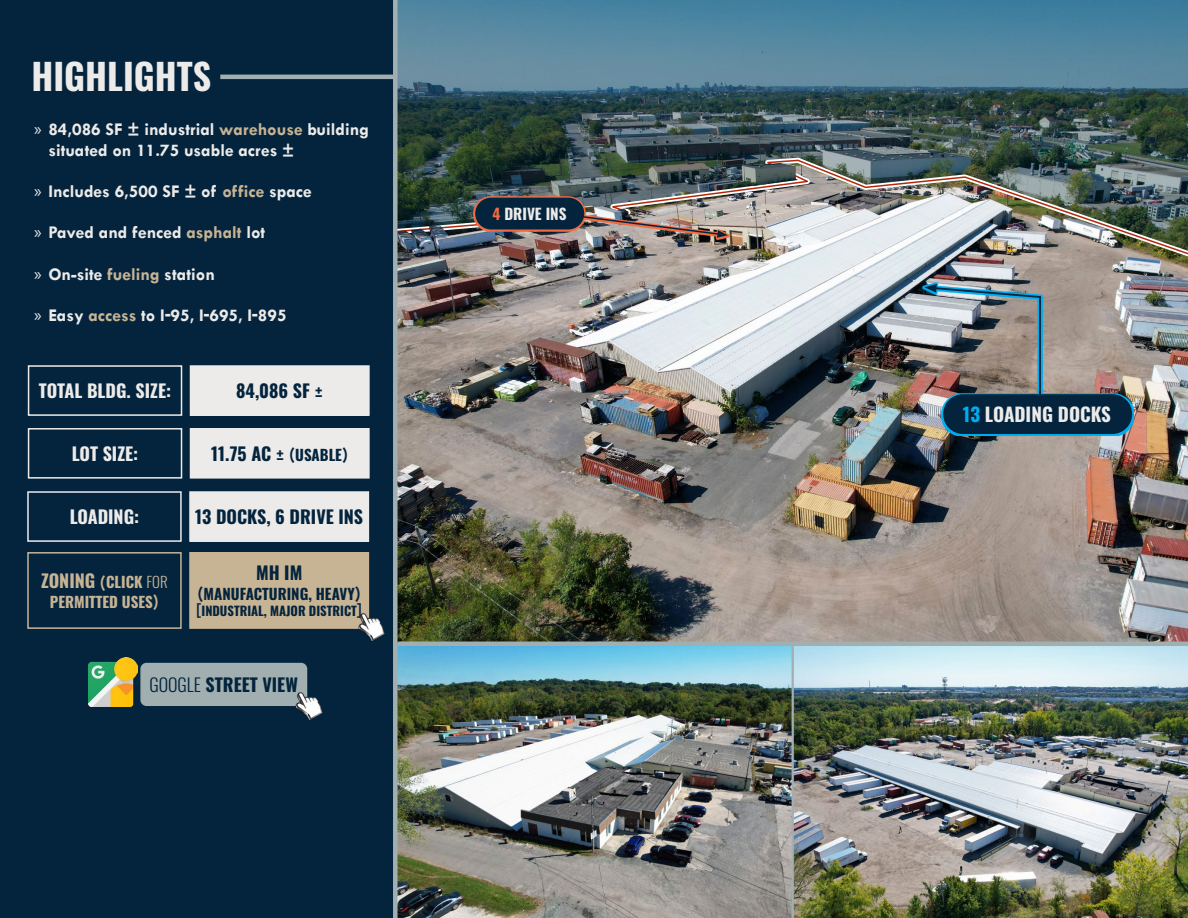
<style>
.page{position:relative;width:1188px;height:918px;background:#fff}
.page>*{position:absolute;margin:0;border:0;box-sizing:border-box;transform-origin:0 0}
.t1{font:700 36px "Oswald";color:#ecebe9}
.t2{font:700 19.05px "Oswald";color:#ecebe9}
.t3{font:700 18px/21px "Tw Cen";color:#ecebe9}
.t4{font:700 18px "Oswald";color:#04243d}
.t5{font:700 18px "Oswald";color:#ecebe9}
.t6{font:700 18px "Oswald";color:#c7b494}
.t7{font:700 15.15px "Oswald";color:#ecebe9}
.t8{font:700 15px "Oswald";color:#04243d}
.t9{font:700 15px "Oswald";color:#c7b494}
.t10{font:700 12.75px "Oswald";color:#04243d}
.s1{font-family:"Myriad Pro";font-weight:400}
.s2{color:#c7b494}
.s3{font-family:"Tw Cen";font-size:19.5px}
.s4{font-size:15px}
.s5{font-weight:300;font-size:15px}
.s6{font-family:"Tw Cen";font-size:18px}
.s7{font-weight:300}
.s8{color:#f26b41}
.s9{color:#00aeef}
</style>
<div class="page">
<img style="left:398px;top:0;width:790px;height:918px">
<div style="left:0;top:0;width:396px;height:918px;background:#04243d"></div>
<div style="left:28px;top:428px;width:154px;height:51px;border:2px solid #ecebe9"></div>
<div style="left:191px;top:429px;width:178px;height:49px;background:#ecebe9"></div>
<div style="left:190px;top:428px;width:180px;height:51px;border:2px solid #ecebe9"></div>
<img style="left:89px;top:658px;width:48px;height:48px">
<div style="left:141px;top:664px;width:166px;height:41px;background:#a1afb0;border-radius:5px"></div>
<div style="left:140px;top:663px;width:167px;height:43px;border:2px solid #a1afb0;border-radius:5px"></div>
<img style="left:296px;top:691px;width:26px;height:29px">
<hr style="left:220px;top:75px;width:176px;height:4px;background:#a1afb0">
<hr style="left:397px;top:642px;width:791px;height:4px;background:#a1afb0">
<div style="left:28px;top:365px;width:154px;height:51px;border:2px solid #ecebe9"></div>
<div style="left:191px;top:366px;width:178px;height:49px;background:#ecebe9"></div>
<div style="left:190px;top:365px;width:180px;height:51px;border:2px solid #ecebe9"></div>
<hr style="left:792px;top:644px;width:2px;height:274px;background:#a1afb0">
<div style="left:27px;top:552px;width:155px;height:77px;border:2px solid #c7b494"></div>
<div style="left:190px;top:553px;width:178px;height:75px;background:#c7b494"></div>
<div style="left:189px;top:552px;width:180px;height:77px;border:2px solid #c7b494"></div>
<img style="left:358px;top:612px;width:27px;height:29px">
<div style="left:27px;top:491px;width:155px;height:51px;border:2px solid #ecebe9"></div>
<div style="left:190px;top:492px;width:178px;height:49px;background:#ecebe9"></div>
<div style="left:189px;top:491px;width:180px;height:51px;border:2px solid #ecebe9"></div>
<div style="left:393px;top:0;width:5px;height:918px;background:#a1afb0"></div>
<img style="left:473px;top:196px;width:257px;height:43px">
<div style="left:476px;top:199px;width:107px;height:30px;background:#04243d;border-radius:15px"></div>
<div style="left:475px;top:198px;width:109px;height:32px;border:2px solid #04243d;border-radius:15px"></div>
<img style="left:572px;top:214px;width:156px;height:24px">
<img style="left:923px;top:282px;width:211px;height:154px">
<div style="left:944px;top:395px;width:187px;height:38px;background:#04243d;border-radius:19px"></div>
<div style="left:943px;top:394px;width:189px;height:40px;border:2px solid #04243d;border-radius:19px"></div>
<img style="left:924px;top:284px;width:118px;height:122px">
<p class="t1" style="left:31px;top:58px;width:181px">HIGHLIGHTS</p>
<p class="t3" style="left:48px;top:118px;width:322px;text-indent:-14px"><span class="s1">»</span> 84,086 SF ± industrial <span class="s2">warehouse</span> building situated on 11.75 usable acres ±</p>
<p class="t3" style="left:34px;top:180px;width:279px"><span class="s1">»</span> Includes 6,500 SF ± of <span class="s2">office</span> space</p>
<p class="t3" style="left:34px;top:222px;width:233px"><span class="s1">»</span> Paved and fenced <span class="s2">asphalt</span> lot</p>
<p class="t3" style="left:34px;top:263px;width:182px"><span class="s1">»</span> On-site <span class="s2">fueling</span> station</p>
<p class="t3" style="left:34px;top:304px;width:254px"><span class="s1">»</span> Easy <span class="s2">access</span> to I-95, I-695, I-895</p>
<p class="t5" style="left:39px;top:382px;width:134px">TOTAL BLDG. SIZE:</p>
<p class="t4" style="left:236px;top:382px;width:89px">84,086 SF ±</p>
<p class="t5" style="left:72px;top:444px;width:68px">LOT SIZE:</p>
<p class="t4" style="left:211px;top:444px;width:138px">11.75 AC ± <span class="s3">(</span><span class="s4">USABLE</span><span class="s3">)</span></p>
<p class="t5" style="left:70px;top:508px;width:71px">LOADING:</p>
<p class="t4" style="left:195px;top:508px;width:170px">13 DOCKS, 6 DRIVE INS</p>
<p class="t6" style="left:41px;top:572px;width:128px">ZONING <span class="s3">(</span><span class="s4">CLICK</span> <span class="s5">FOR</span></p>
<p class="t9" style="left:50px;top:594px;width:111px">PERMITTED USES<span class="s3">)</span></p>
<p class="t4" style="left:256px;top:563px;width:48px">MH IM</p>
<p class="t8" style="left:198px;top:586px;width:165px"><span class="s3">(</span>MANUFACTURING, HEAVY<span class="s3">)</span></p>
<p class="t10" style="left:196px;top:604px;width:168px"><span class="s6">[</span>INDUSTRIAL, MAJOR DISTRICT<span class="s6">]</span></p>
<p class="t4" style="left:149px;top:675px;width:150px"><span class="s7">GOOGLE</span> STREET VIEW</p>
<p class="t7" style="left:493px;top:206px;width:75px"><span class="s8">4</span> DRIVE INS</p>
<p class="t2" style="left:963px;top:405px;width:150px"><span class="s9">13</span> LOADING DOCKS</p>
</div>
